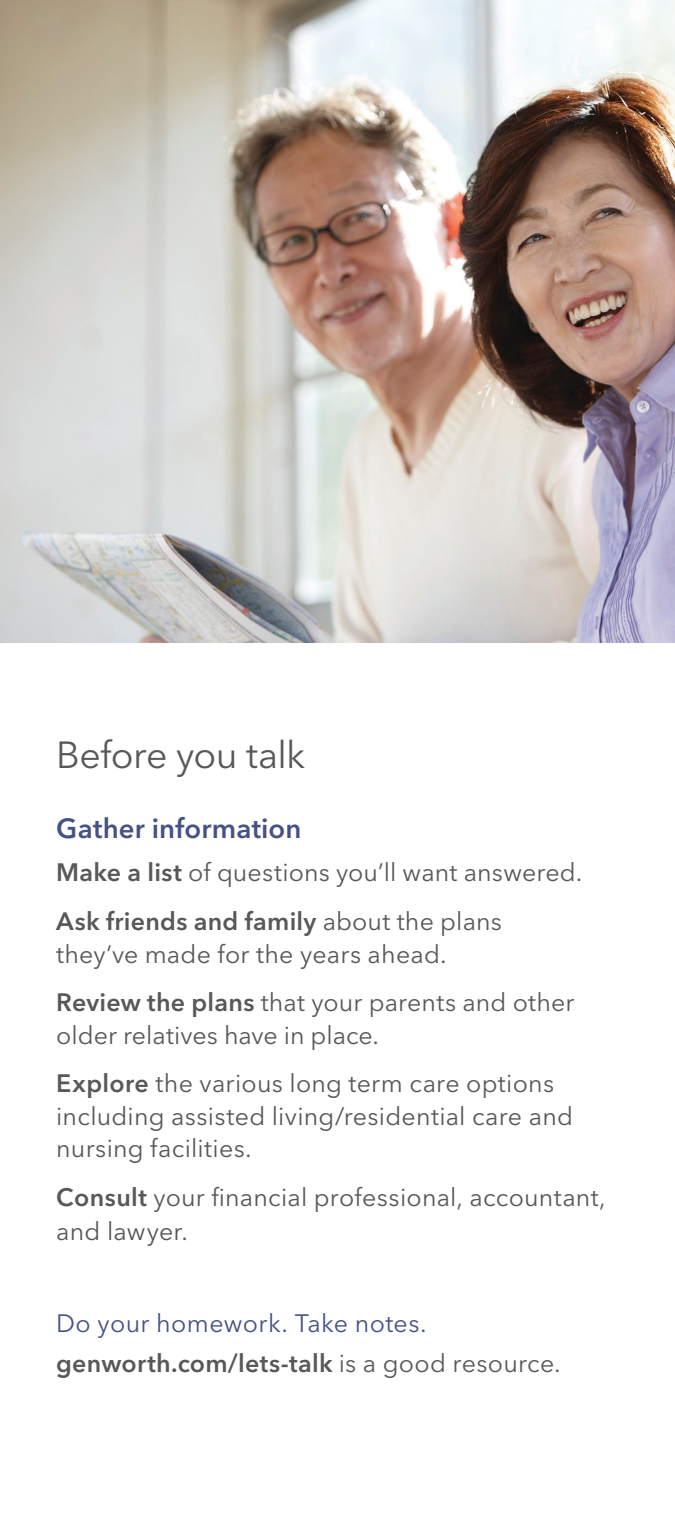
<style>
.page{position:relative;width:675px;height:1530px;background:#fff}
.page>*{position:absolute;margin:0;border:0;box-sizing:border-box;transform-origin:0 0}
.t1{font:37.5px "Avenir Next LT Pro";letter-spacing:-.015em;color:#57585a}
.t2{font:600 27.5px "Avenir Next LT Pro";letter-spacing:.005em;color:#465285}
.t3{font:25px/48.8px "Avenir Next LT Pro";letter-spacing:.01em;color:#57585a}
.t4{font:25px/40px "Avenir Next LT Pro";letter-spacing:.015em;color:#465285}
.s1{font-weight:600}
.s2{font-weight:600;color:#57585a}
.s3{color:#57585a}
</style>
<div class="page">
<img style="left:0;top:0;width:675px;height:643px">
<h1 class="t1" style="left:56px;top:732px;width:251px">Before you talk</h1>
<p class="t2" style="left:56px;top:811px;width:247px">Gather information</p>
<p class="t3" style="left:56px;top:848px;width:528px"><span class="s1">Make a list</span> of questions you’ll want answered.<br><span class="s1">Ask friends and family</span> about the plans</p>
<p class="t3" style="left:56px;top:929px;width:520px">they’ve made for the years ahead.<br><span class="s1">Review the plans</span> that your parents and other</p>
<p class="t3" style="left:56px;top:1011px;width:499px">older relatives have in place.<br><span class="s1">Explore</span> the various long term care options</p>
<p class="t3" style="left:56px;top:1100px;width:518px;line-height:32.5px">including assisted living/residential care and nursing facilities.</p>
<p class="t3" style="left:56px;top:1181px;width:551px;line-height:33.8px"><span class="s1">Consult</span> your financial professional, accountant, and lawyer.</p>
<p class="t4" style="left:56px;top:1304px;width:506px">Do your homework. Take notes. <span class="s2">genworth.com/lets-talk</span> <span class="s3">is a good resource.</span></p>
</div>
